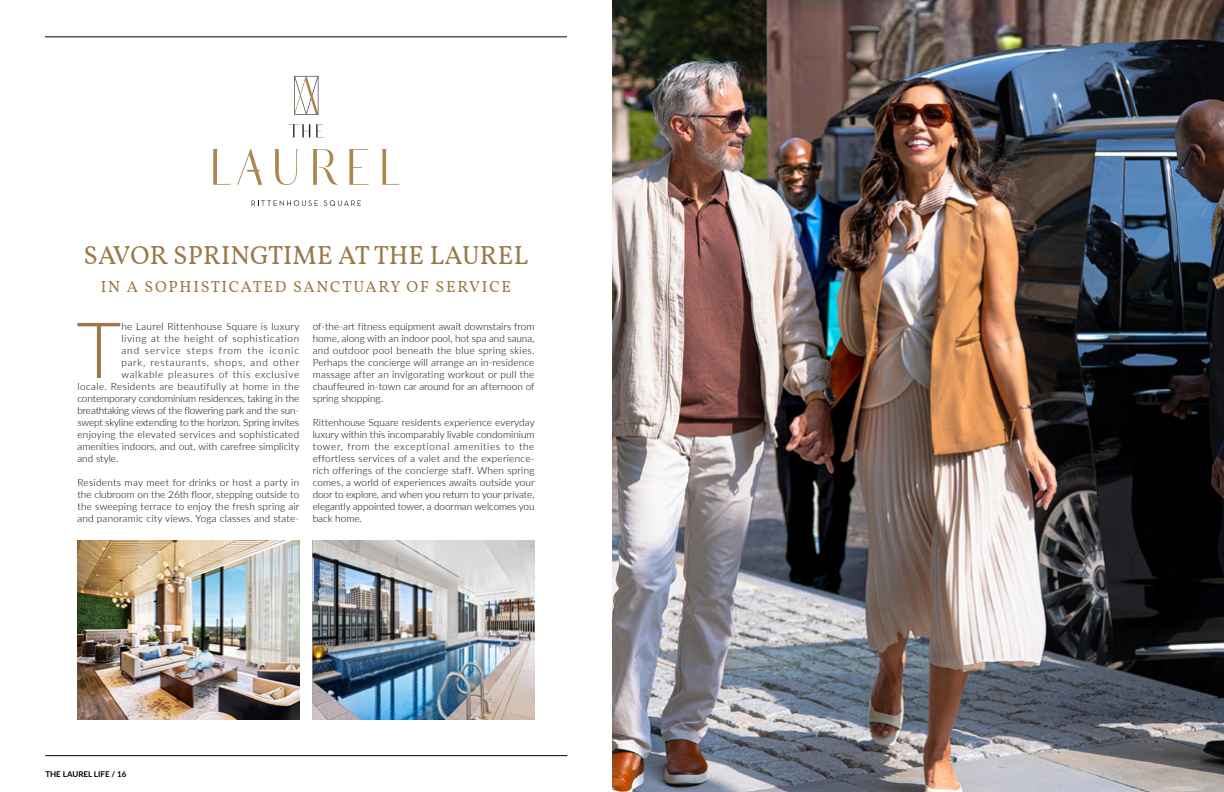
<style>
.page{position:relative;width:1224px;height:792px;background:#fff}
.page>*{position:absolute;margin:0;border:0;box-sizing:border-box;transform-origin:0 0}
.t1{font:300 77.8px "Lato";color:#997847}
.t2{font:26px "Vollkorn";letter-spacing:.01em;color:#997847}
.t3{font:16px "Vollkorn";letter-spacing:.11em;color:#997847}
.t4{font:300 10px/12px "Lato";letter-spacing:.01em;color:#000;text-align:justify}
.t5{font:300 10px "Lato";letter-spacing:-.01em;color:#000}
.t6{font:300 10px "Lato";letter-spacing:.03em;color:#000}
.t7{font:300 10px "Lato";letter-spacing:-.015em;color:#000}
.t8{font:300 10px "Lato";letter-spacing:.04em;color:#000}
.t9{font:300 10px "Lato";letter-spacing:.06em;color:#000}
.t10{font:300 10px "Lato";letter-spacing:.07em;color:#000}
.t11{font:300 10px "Lato";letter-spacing:.08em;color:#000}
.t12{font:300 10px "Lato";letter-spacing:.1em;color:#000}
.t13{font:700 8px "Lato";color:#000}
</style>
<div class="page">
<hr style="left:45px;top:36px;width:522px;height:1px;background:#000">
<hr style="left:45px;top:755px;width:522px;height:1px;background:#000">
<img style="left:612px;top:0;width:612px;height:792px">
<svg style="left:252px;top:200px;width:66px;height:6px"></svg>
<svg style="left:324px;top:200px;width:37px;height:6px"></svg>
<svg style="left:289px;top:124px;width:34px;height:13px"></svg>
<svg style="left:382px;top:149px;width:17px;height:36px"></svg>
<svg style="left:349px;top:149px;width:20px;height:36px"></svg>
<svg style="left:213px;top:149px;width:17px;height:36px"></svg>
<svg style="left:274px;top:149px;width:24px;height:36px"></svg>
<svg style="left:312px;top:149px;width:26px;height:36px"></svg>
<svg style="left:237px;top:149px;width:26px;height:36px"></svg>
<svg style="left:294px;top:76px;width:24px;height:39px"></svg>
<img style="left:78px;top:540px;width:221px;height:180px">
<img style="left:313px;top:540px;width:222px;height:180px">
<h2 class="t2" style="left:84px;top:236px;width:446px">SAVOR SPRINGTIME AT THE LAUREL</h2>
<h3 class="t3" style="left:101px;top:275px;width:412px">IN A SOPHISTICATED SANCTUARY OF SERVICE</h3>
<h1 class="t1" style="left:76px;top:296px;width:47px">T</h1>
<p class="t6" style="left:121px;top:319px;width:180px">he Laurel Rittenhouse Square is luxury</p>
<p class="t4" style="left:313px;top:320px;width:223px">of-the-art fitness equipment await downstairs from home, along with an indoor pool, hot spa and sauna, and outdoor pool beneath the blue spring skies.<br>Perhaps the concierge will arrange an in-residence massage after an invigorating workout or pull the chauffeured in-town car around for an afternoon of spring shopping.</p>
<p class="t4" style="left:313px;top:416px;width:224px">Rittenhouse Square residents experience everyday luxury within this incomparably livable condominium tower, from the exceptional amenities to the effortless services of a valet and the experience&shy;rich offerings of the concierge staff. When spring comes, a world of experiences awaits outside your door to explore, and when you return to your private, elegantly appointed tower, a doorman welcomes you back home.</p>
<p class="t9" style="left:121px;top:331px;width:179px">living at the height of sophistication</p>
<p class="t12" style="left:121px;top:343px;width:179px">and service steps from the iconic</p>
<p class="t11" style="left:121px;top:355px;width:180px">park, restaurants, shops, and other</p>
<p class="t10" style="left:121px;top:367px;width:179px">walkable pleasures of this exclusive</p>
<p class="t8" style="left:77px;top:379px;width:223px">locale. Residents are beautifully at home in the</p>
<p class="t5" style="left:77px;top:391px;width:223px">contemporary condominium residences, taking in the</p>
<p class="t7" style="left:77px;top:403px;width:223px">breathtaking views of the flowering park and the sun-</p>
<p class="t5" style="left:77px;top:415px;width:223px">swept skyline extending to the horizon. Spring invites</p>
<p class="t6" style="left:77px;top:427px;width:223px">enjoying the elevated services and sophisticated</p>
<p class="t4" style="left:77px;top:440px;width:223px">amenities indoors, and out, with carefree simplicity</p>
<p class="t4" style="left:77px;top:452px;width:42px">and style.</p>
<p class="t4" style="left:77px;top:476px;width:224px">Residents may meet for drinks or host a party in the clubroom on the 26th floor, stepping outside to the sweeping terrace to enjoy the fresh spring air and panoramic city views. Yoga classes and state-</p>
<p class="t13" style="left:45px;top:768px;width:83px">THE LAUREL LIFE / 16</p>
</div>
